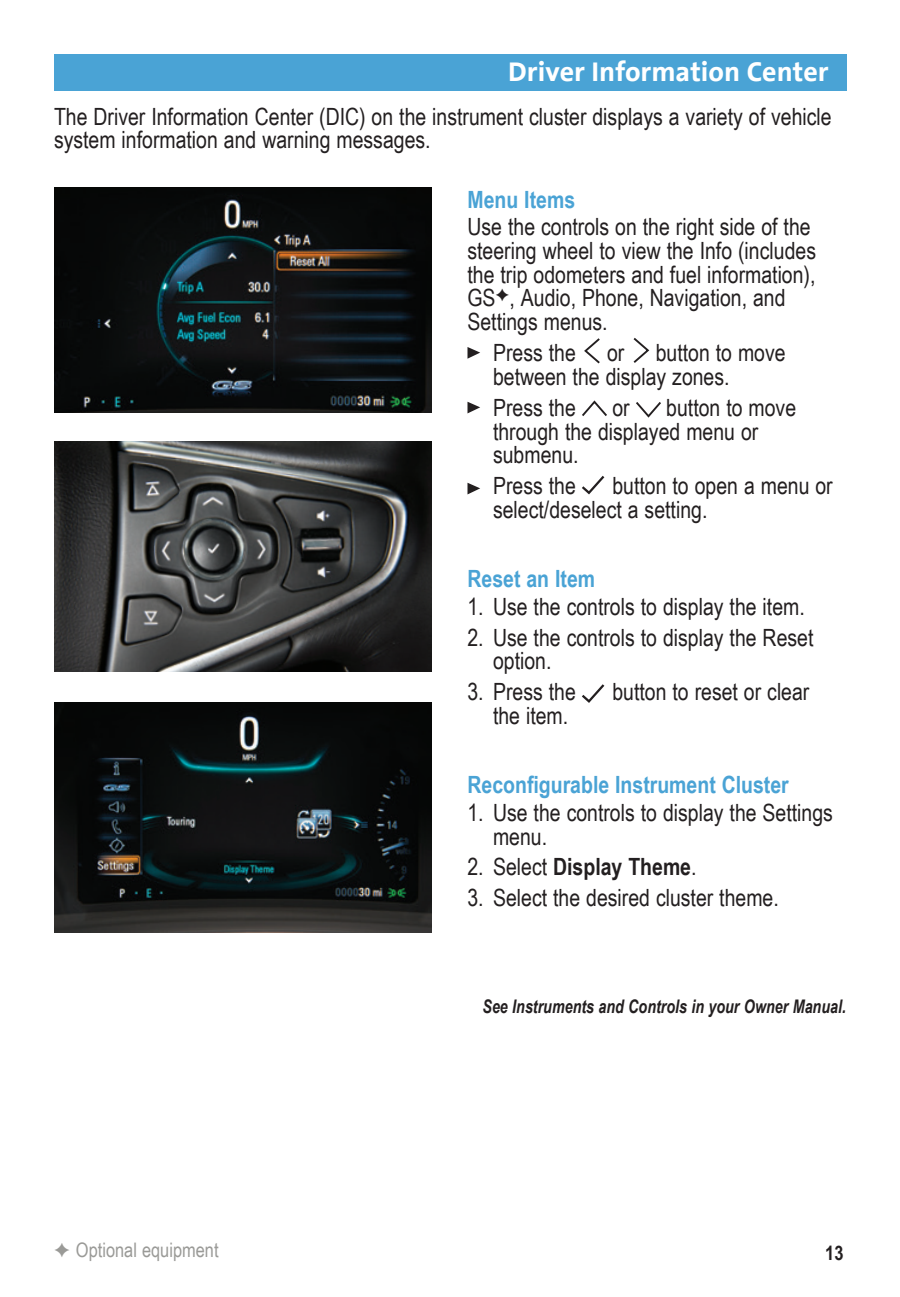
<style>
.page{position:relative;width:900px;height:1297px;background:#fff}
.page>*{position:absolute;margin:0;border:0;box-sizing:border-box;transform-origin:0 0}
.blue_subbar_right{font:700 27.5px "GM Sans";color:#fff}
.get_to_know_BULLETS{font:23.75px/23.8px "Arial Narrow";color:#231f20}
.get_to_know_text_BOD{font:23.75px/23.8px "Arial Narrow";color:#231f20}
.get_to_know_blue_sub{font:700 23.75px "Arial Narrow";color:#4aa3d5}
.get_to_know_BULLETS-2{font:700 23.75px "Arial Narrow";color:#231f20}
.t1{font:20px "Arial Narrow";color:#9a9a97}
.t2{font:700 20px "Arial Narrow";color:#231f20}
.see_section_7_5_cond{font:italic 700 18.75px "Arial Narrow";color:#231f20;scale:.93 1}
.s1{font-weight:400}
</style>
<div class="page">
<div style="left:54px;top:54px;width:792px;height:36px;background:#4aa3d5"></div>
<img style="left:54px;top:187px;width:378px;height:225px">
<svg style="left:468px;top:347px;width:12px;height:11px"></svg>
<svg style="left:584px;top:338px;width:16px;height:25px"></svg>
<svg style="left:633px;top:338px;width:16px;height:25px"></svg>
<svg style="left:468px;top:402px;width:12px;height:11px"></svg>
<svg style="left:582px;top:400px;width:24px;height:16px"></svg>
<svg style="left:636px;top:402px;width:24px;height:15px"></svg>
<svg style="left:468px;top:483px;width:12px;height:11px"></svg>
<svg style="left:582px;top:475px;width:22px;height:19px"></svg>
<svg style="left:582px;top:684px;width:22px;height:18px"></svg>
<img style="left:54px;top:441px;width:378px;height:230px">
<img style="left:54px;top:702px;width:378px;height:230px">
<p class="blue_subbar_right" style="left:508px;top:56px;width:322px">Driver Information Center</p>
<p class="get_to_know_text_BOD" style="left:54px;top:103px;width:779px">The Driver Information Center (DIC) on the instrument cluster displays a variety of vehicle system information and warning messages.</p>
<p class="get_to_know_blue_sub" style="left:468px;top:181px;width:109px">Menu Items</p>
<p class="get_to_know_text_BOD" style="left:468px;top:214px;width:350px">Use the controls on the right side of the steering wheel to view the Info (includes the trip odometers and fuel information), GS , Audio, Phone, Navigation, and Settings menus.</p>
<p class="get_to_know_BULLETS" style="left:493px;top:340px;width:84px">Press the</p>
<p class="get_to_know_BULLETS" style="left:607px;top:340px;width:19px">or</p>
<p class="get_to_know_BULLETS" style="left:493px;top:340px;width:294px;text-indent:163px">button to move between the display zones.</p>
<p class="get_to_know_BULLETS" style="left:493px;top:394px;width:84px">Press the</p>
<p class="get_to_know_BULLETS" style="left:612px;top:394px;width:19px">or</p>
<p class="get_to_know_BULLETS" style="left:493px;top:394px;width:305px;text-indent:173px">button to move through the displayed menu or submenu.</p>
<p class="get_to_know_BULLETS" style="left:493px;top:473px;width:84px">Press the</p>
<p class="get_to_know_BULLETS" style="left:493px;top:473px;width:341px;text-indent:119px">button to open a menu or select/deselect a setting.</p>
<p class="get_to_know_blue_sub" style="left:468px;top:561px;width:129px">Reset an Item</p>
<p class="get_to_know_BULLETS" style="left:468px;top:593px;width:339px">1. Use the controls to display the item.</p>
<p class="get_to_know_BULLETS" style="left:493px;top:624px;width:322px;text-indent:-26px">2. Use the controls to display the Reset option.</p>
<p class="get_to_know_BULLETS" style="left:468px;top:679px;width:110px">3. Press the</p>
<p class="get_to_know_BULLETS" style="left:612px;top:679px;width:199px">button to reset or clear</p>
<p class="get_to_know_BULLETS" style="left:493px;top:703px;width:77px">the item.</p>
<p class="get_to_know_blue_sub" style="left:468px;top:766px;width:323px">Reconfigurable Instrument Cluster</p>
<p class="get_to_know_BULLETS" style="left:493px;top:799px;width:341px;text-indent:-26px">1. Use the controls to display the Settings menu.</p>
<p class="get_to_know_BULLETS-2" style="left:468px;top:848px;width:231px"><span class="s1">2. Select</span> Display Theme<span class="s1">.</span></p>
<p class="get_to_know_BULLETS" style="left:468px;top:885px;width:313px">3. Select the desired cluster theme.</p>
<p class="t1" style="left:76px;top:1234px;width:144px">Optional equipment</p>
<p class="see_section_7_5_cond" style="left:482px;top:992px;width:392px">See Instruments and Controls in your Owner Manual.</p>
<p class="t2" style="left:825px;top:1237px;width:20px">13</p>
</div>
